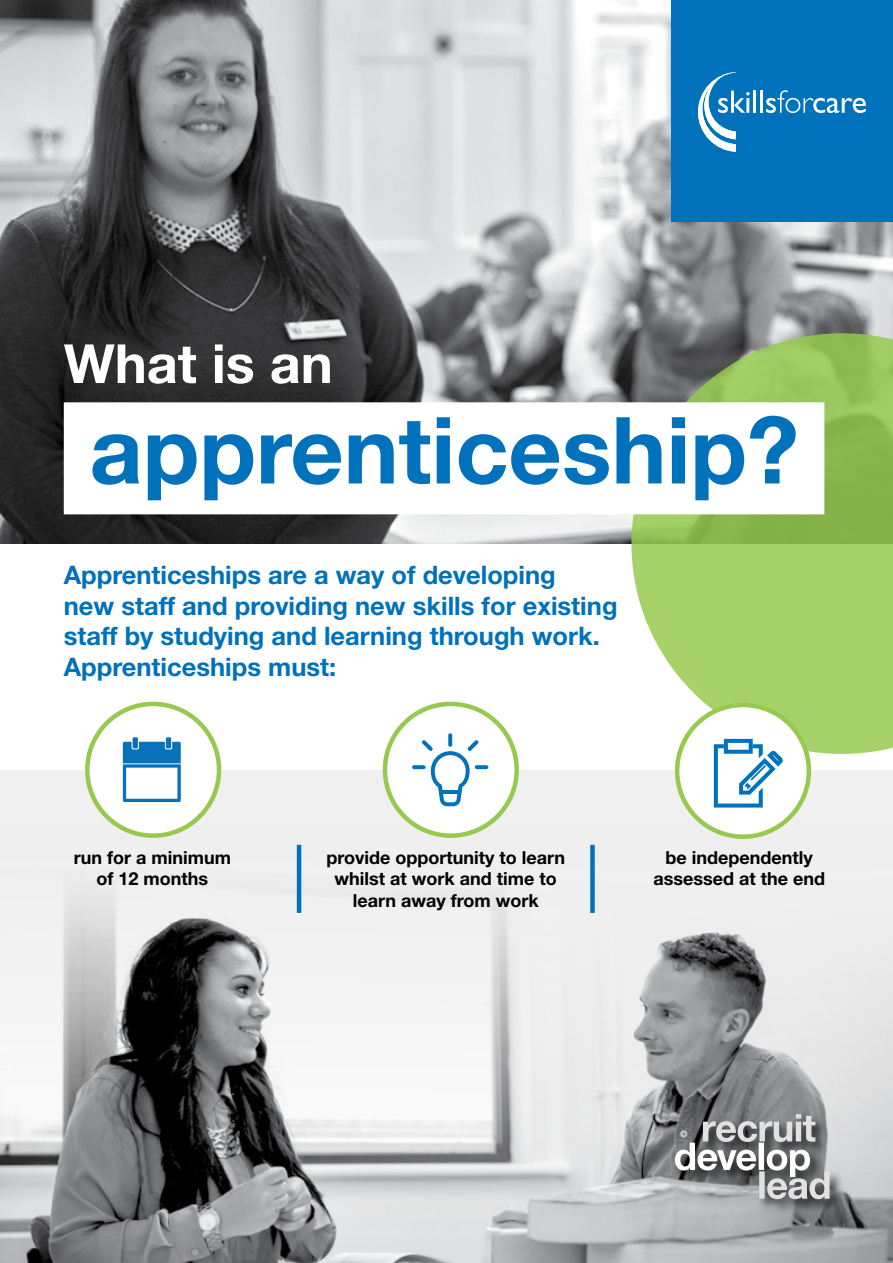
<style>
.page{position:relative;width:893px;height:1263px;background:#fff}
.page>*{position:absolute;margin:0;border:0;box-sizing:border-box;transform-origin:0 0}
.t1{font:700 92.7px "Helvetica Neue LT Std";color:#0071bb}
.t2{font:700 54px "Helvetica Neue LT Std";color:#fff}
.t3{font:700 25.5px/30.6px "Helvetica Neue LT Std";color:#0071bb}
.t4{font:700 18px/21.6px "Helvetica Neue LT Std";color:#000;text-align:center}
</style>
<div class="page">
<div style="left:0;top:771px;width:893px;height:483px;background:#f1f0f0"></div>
<img style="left:0;top:826px;width:893px;height:437px">
<img style="left:0;top:0;width:893px;height:544px">
<svg style="left:631px;top:333px;width:262px;height:421px;background:#a1c56f"></svg>
<div style="left:672px;top:0;width:221px;height:221px;background:#0072bc"></div>
<svg style="left:698px;top:72px;width:52px;height:80px"></svg>
<hr style="left:753px;top:91px;width:3px;height:22px;background:#fff">
<hr style="left:760px;top:91px;width:3px;height:22px;background:#fff">
<svg style="left:766px;top:90px;width:100px;height:23px"></svg>
<div style="left:64px;top:402px;width:760px;height:112px;background:#fff"></div>
<hr style="left:297px;top:845px;width:4px;height:68px;background:#0071bb">
<div style="left:590px;top:845px;width:5px;height:68px;background:#0071bb"></div>
<div style="left:87px;top:704px;width:132px;height:132px;background:#fff;border-radius:50%"></div>
<svg style="left:123px;top:742px;width:58px;height:60px"></svg>
<div style="left:133px;top:737px;width:5px;height:11px;background:#0871b9"></div>
<div style="left:166px;top:737px;width:5px;height:11px;background:#0871b9"></div>
<div style="left:85px;top:702px;width:136px;height:136px;border:4px solid #96ca4f;border-radius:50%"></div>
<div style="left:385px;top:704px;width:132px;height:132px;background:#fff;border-radius:50%"></div>
<svg style="left:448px;top:733px;width:4px;height:14px"></svg>
<svg style="left:412px;top:765px;width:14px;height:4px"></svg>
<svg style="left:475px;top:765px;width:13px;height:4px"></svg>
<svg style="left:422px;top:740px;width:57px;height:66px"></svg>
<div style="left:383px;top:702px;width:136px;height:136px;border:4px solid #96ca4f;border-radius:50%"></div>
<div style="left:677px;top:705px;width:132px;height:132px;background:#fff;border-radius:50%"></div>
<div style="left:675px;top:703px;width:136px;height:136px;border:4px solid #96ca4f;border-radius:50%"></div>
<svg style="left:714px;top:739px;width:69px;height:68px"></svg>
<div style="left:673px;top:1111px;width:171px;height:103px;background:#000;opacity:.75"></div>
<svg style="left:675px;top:1114px;width:155px;height:85px"></svg>
<h2 class="t2" style="left:64px;top:330px;width:270px">What is an</h2>
<h1 class="t1" style="left:90px;top:393px;width:711px">apprenticeship?</h1>
<p class="t3" style="left:64px;top:559px;width:555px">Apprenticeships are a way of developing<br>new staff and providing new skills for existing staff by studying and learning through work.<br>Apprenticeships must:</p>
<p class="t4" style="left:74px;top:846px;width:159px">run for a minimum of 12 months</p>
<p class="t4" style="left:326px;top:846px;width:240px">provide opportunity to learn whilst at work and time to learn away from work</p>
<p class="t4" style="left:653px;top:846px;width:173px">be independently assessed at the end</p>
</div>
